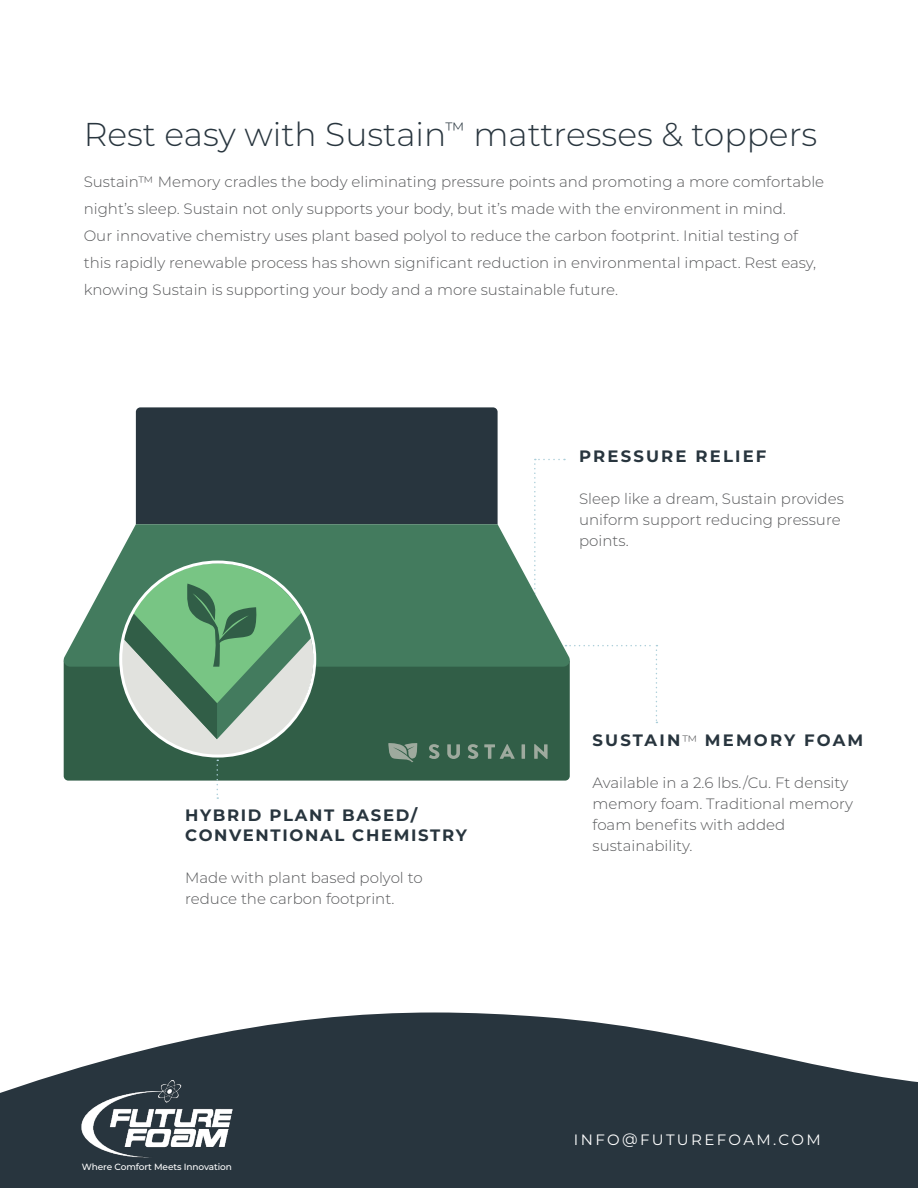
<style>
.page{position:relative;width:918px;height:1188px;background:#fff}
.page>*{position:absolute;margin:0;border:0;box-sizing:border-box;transform-origin:0 0}
.t1{font:300 33px "Montserrat";color:#28353e}
.t2{font:700 16.5px/19.8px "Montserrat";letter-spacing:.1em;color:#28353e}
.t3{font:700 16.5px "Montserrat";letter-spacing:.13em;color:#28353e}
.t4{font:300 15px/21px "Montserrat";color:#57585a}
.t5{font:15px "Montserrat";letter-spacing:.16em;color:#fff}
.t6{font:500 9px "Montserrat";letter-spacing:-.01em;color:#fff}
.s1{font-weight:300;font-size:15px;color:#57585a}
</style>
<div class="page">
<svg style="left:534px;top:459px;width:31px;height:65px"></svg>
<svg style="left:0;top:1012px;width:918px;height:176px;fill:#28353e"></svg>
<svg style="left:574px;top:645px;width:83px;height:78px"></svg>
<img style="left:82px;top:1081px;width:151px;height:76px">
<div style="left:64px;top:667px;width:506px;height:114px;background:#315e47"></div>
<div style="left:136px;top:407px;width:362px;height:117px;background:#28353e"></div>
<svg style="left:63px;top:524px;width:508px;height:143px;fill:#437b5e"></svg>
<svg style="left:104px;top:551px;width:226px;height:248px;background:#76a085"></svg>
<svg style="left:429px;top:744px;width:10px;height:15px"></svg>
<svg style="left:447px;top:744px;width:13px;height:15px"></svg>
<svg style="left:468px;top:744px;width:10px;height:15px"></svg>
<svg style="left:484px;top:744px;width:31px;height:15px"></svg>
<hr style="left:522px;top:744px;width:3px;height:15px;background:#9eaa9e">
<svg style="left:534px;top:744px;width:14px;height:15px"></svg>
<svg style="left:388px;top:743px;width:30px;height:19px"></svg>
<p class="t1" style="left:84px;top:112px;width:735px">Rest easy with Sustain<sup>™</sup> mattresses &amp; toppers</p>
<p class="t4" style="left:84px;top:168px;width:742px;line-height:27px">Sustain™ Memory cradles the body eliminating pressure points and promoting a more comfortable night’s sleep. Sustain not only supports your body, but it’s made with the environment in mind.<br>Our innovative chemistry uses plant based polyol to reduce the carbon footprint. Initial testing of this rapidly renewable process has shown significant reduction in environmental impact. Rest easy, knowing Sustain is supporting your body and a more sustainable future.</p>
<p class="t2" style="left:185px;top:805px;width:283px">HYBRID PLANT BASED/<br>CONVENTIONAL CHEMISTRY</p>
<p class="t4" style="left:185px;top:867px;width:239px">Made with plant based polyol to reduce the carbon footprint.</p>
<p class="t6" style="left:82px;top:1161px;width:152px">Where Comfort Meets Innovation</p>
<p class="t3" style="left:579px;top:444px;width:189px">PRESSURE RELIEF</p>
<p class="t4" style="left:579px;top:488px;width:266px">Sleep like a dream, Sustain provides uniform support reducing pressure points.</p>
<p class="t3" style="left:593px;top:728px;width:272px">SUSTAIN<span class="s1">™</span> MEMORY FOAM</p>
<p class="t4" style="left:593px;top:771px;width:262px">Available in a 2.6 lbs./Cu. Ft density memory foam. Traditional memory foam benefits with added sustainability.</p>
<p class="t5" style="left:574px;top:1130px;width:248px">INFO@FUTUREFOAM.COM</p>
</div>
